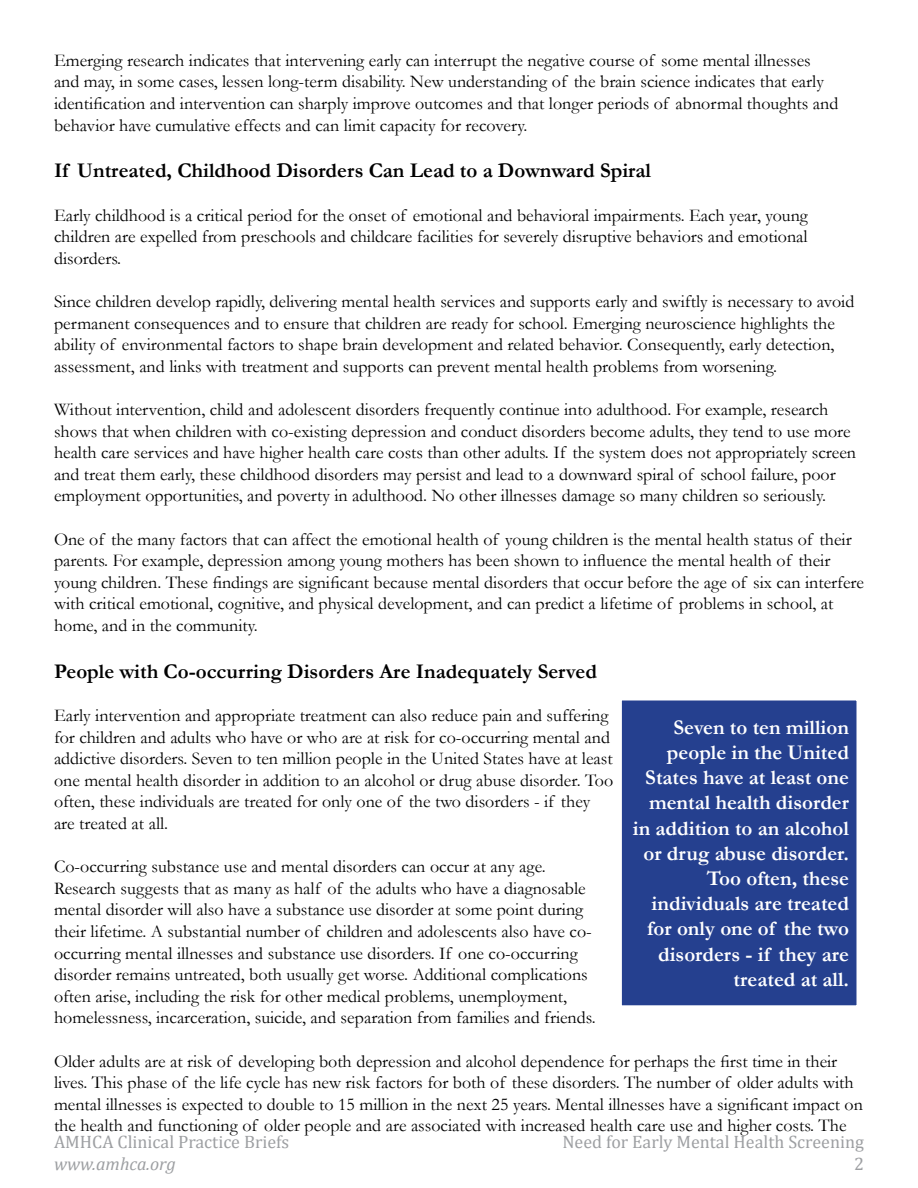
<style>
.page{position:relative;width:918px;height:1188px;background:#fff}
.page>*{position:absolute;margin:0;border:0;box-sizing:border-box;transform-origin:0 0}
.t1{font:700 21px/25.2px "Garamond";color:#fff;text-align:right}
.t2{font:700 21px "Garamond";color:#000}
.t3{font:18px/21.6px "Garamond";color:#000}
.t4{font:18px "Cambria";color:#9d9fa2}
.t5{font:italic 18px "Cambria";color:#9d9fa2}
</style>
<div class="page">
<div style="left:618px;top:697px;width:242px;height:312px;background:#25408f"></div>
<div style="left:614px;top:693px;width:250px;height:320px;border:8px solid #fff"></div>
<p class="t3" style="left:54px;top:49px;width:786px">Emerging research indicates that intervening early can interrupt the negative course of some mental illnesses and may, in some cases, lessen long-term disability. New understanding of the brain science indicates that early identification and intervention can sharply improve outcomes and that longer periods of abnormal thoughts and behavior have cumulative effects and can limit capacity for recovery.</p>
<p class="t2" style="left:54px;top:156px;width:599px">If Untreated, Childhood Disorders Can Lead to a Downward Spiral</p>
<p class="t3" style="left:54px;top:204px;width:755px;text-align:justify">Early childhood is a critical period for the onset of emotional and behavioral impairments. Each year, young children are expelled from preschools and childcare facilities for severely disruptive behaviors and emotional disorders.</p>
<p class="t3" style="left:54px;top:290px;width:802px">Since children develop rapidly, delivering mental health services and supports early and swiftly is necessary to avoid permanent consequences and to ensure that children are ready for school. Emerging neuroscience highlights the ability of environmental factors to shape brain development and related behavior. Consequently, early detection, assessment, and links with treatment and supports can prevent mental health problems from worsening.</p>
<p class="t3" style="left:54px;top:398px;width:804px">Without intervention, child and adolescent disorders frequently continue into adulthood. For example, research shows that when children with co-existing depression and conduct disorders become adults, they tend to use more health care services and have higher health care costs than other adults. If the system does not appropriately screen and treat them early, these childhood disorders may persist and lead to a downward spiral of school failure, poor employment opportunities, and poverty in adulthood. No other illnesses damage so many children so seriously.</p>
<p class="t3" style="left:54px;top:528px;width:812px">One of the many factors that can affect the emotional health of young children is the mental health status of their parents. For example, depression among young mothers has been shown to influence the mental health of their young children. These findings are significant because mental disorders that occur before the age of six can interfere with critical emotional, cognitive, and physical development, and can predict a lifetime of problems in school, at home, and in the community.</p>
<p class="t2" style="left:54px;top:657px;width:545px">People with Co-occurring Disorders Are Inadequately Served</p>
<p class="t3" style="left:54px;top:704px;width:561px">Early intervention and appropriate treatment can also reduce pain and suffering for children and adults who have or who are at risk for co-occurring mental and addictive disorders. Seven to ten million people in the United States have at least one mental health disorder in addition to an alcohol or drug abuse disorder. Too often, these individuals are treated for only one of the two disorders - if they are treated at all.</p>
<p class="t3" style="left:54px;top:855px;width:543px">Co-occurring substance use and mental disorders can occur at any age.<br>Research suggests that as many as half of the adults who have a diagnosable mental disorder will also have a substance use disorder at some point during their lifetime. A substantial number of children and adolescents also have co&shy;occurring mental illnesses and substance use disorders. If one co-occurring disorder remains untreated, both usually get worse. Additional complications often arise, including the risk for other medical problems, unemployment, homelessness, incarceration, suicide, and separation from families and friends.</p>
<p class="t3" style="left:54px;top:1050px;width:810px">Older adults are at risk of developing both depression and alcohol dependence for perhaps the first time in their lives. This phase of the life cycle has new risk factors for both of these disorders. The number of older adults with mental illnesses is expected to double to 15 million in the next 25 years. Mental illnesses have a significant impact on the health and functioning of older people and are associated with increased health care use and higher costs. The</p>
<p class="t1" style="left:633px;top:715px;width:218px">Seven to ten million people in the United<br>States have at least one mental health disorder in addition to an alcohol or drug abuse disorder.<br>Too often, these individuals are treated for only one of the two disorders - if they are treated at all.</p>
<p class="t4" style="left:54px;top:1131px;width:237px">AMHCA Clinical Practice Briefs</p>
<p class="t4" style="left:562px;top:1131px;width:303px">Need for Early Mental Health Screening</p>
<p class="t5" style="left:54px;top:1151px;width:123px">www.amhca.org</p>
<p class="t4" style="left:854px;top:1153px;width:11px">2</p>
</div>
